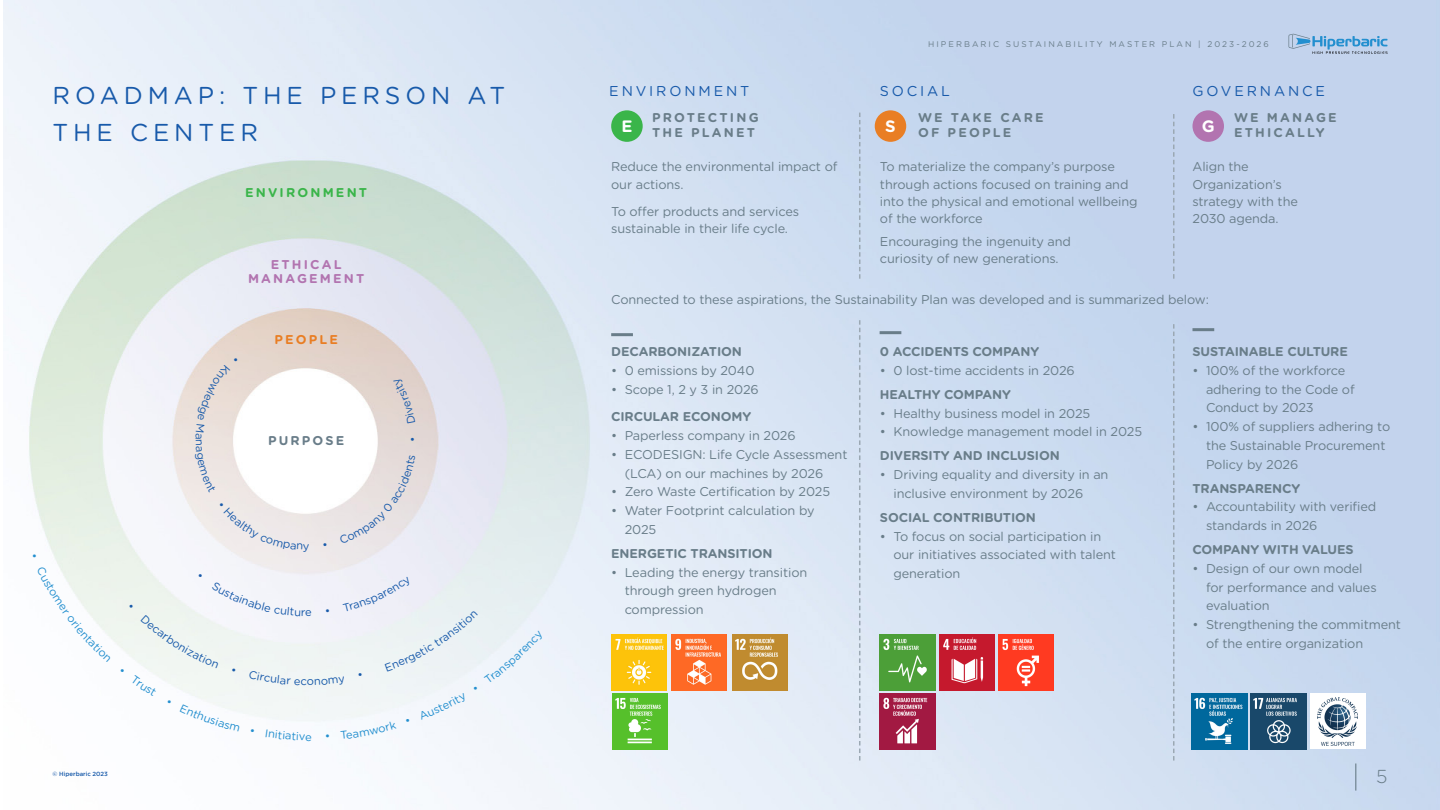
<style>
.page{position:relative;width:1440px;height:810px;background:#fff}
.page>*{position:absolute;margin:0;border:0;box-sizing:border-box;transform-origin:0 0}
.t1{font:24.45px/36.6px "Gotham Rounded";letter-spacing:.2em;color:#185aaa}
.t2{font:300 18.75px "Gotham Rounded";color:#697d89}
.t3{font:700 16.5px "Gotham Rounded";color:#fff}
.t4{font:14.25px "Gotham Rounded";letter-spacing:.2em;color:#185aaa}
.t5{font:12.75px/18.8px "Gotham Rounded";letter-spacing:-.01em;color:#697d89}
.t6{font:700 12.75px "Gotham Rounded";letter-spacing:-.01em;color:#697d89}
.t7{font:700 12.75px/15px "Gotham Rounded";letter-spacing:.17em;color:#697d89}
.t8{font:700 12.75px/13.5px "Gotham Rounded";letter-spacing:.17em;color:#b274b0;text-align:center}
.t9{font:700 12.75px "Gotham Rounded";letter-spacing:.17em;color:#3ab54a}
.t10{font:700 12.75px "Gotham Rounded";letter-spacing:.17em;color:#e97e24}
.t11{font:11.25px "Gotham Rounded";color:#185aaa}
.t12{font:8.25px "Gotham Rounded";letter-spacing:.25em;color:#697d89}
.t13{font:500 6px "Gotham";color:#185aaa}
</style>
<div class="page">
<img style="left:3px;top:1px;width:1437px;height:808px">
<svg style="left:859px;top:113px;width:1px;height:166px"></svg>
<svg style="left:859px;top:320px;width:1px;height:441px"></svg>
<svg style="left:1173px;top:114px;width:1px;height:165px"></svg>
<svg style="left:1173px;top:324px;width:1px;height:437px"></svg>
<div style="left:611px;top:110px;width:32px;height:32px;background:#3ab54a;border-radius:50%"></div>
<div style="left:1192px;top:110px;width:32px;height:32px;background:#b274b0;border-radius:50%"></div>
<div style="left:875px;top:110px;width:31px;height:32px;background:#e97e24;border-radius:50%"></div>
<hr style="left:611px;top:333px;width:22px;height:3px;background:#697d89">
<hr style="left:880px;top:331px;width:21px;height:3px;background:#697d89">
<hr style="left:1192px;top:328px;width:22px;height:3px;background:#697d89">
<img style="left:939px;top:635px;width:56px;height:55px">
<img style="left:880px;top:635px;width:55px;height:55px">
<img style="left:998px;top:635px;width:56px;height:55px">
<img style="left:880px;top:694px;width:55px;height:55px">
<img style="left:611px;top:635px;width:56px;height:55px">
<img style="left:1192px;top:694px;width:55px;height:55px">
<img style="left:612px;top:694px;width:56px;height:55px">
<img style="left:671px;top:635px;width:56px;height:55px">
<img style="left:1251px;top:694px;width:55px;height:55px">
<img style="left:732px;top:635px;width:56px;height:55px">
<svg style="left:1288px;top:34px;width:100px;height:20px;background:#99bcdd"></svg>
<svg style="left:1355px;top:764px;width:1px;height:27px"></svg>
<div style="left:1310px;top:694px;width:55px;height:55px;background:#fff"></div>
<img style="left:1318px;top:697px;width:40px;height:49px">
<svg style="left:195px;top:358px;width:43px;height:135px;background:#ebe1db"></svg>
<svg style="left:220px;top:502px;width:83px;height:48px;background:#efeaea"></svg>
<svg style="left:323px;top:543px;width:4px;height:3px"></svg>
<svg style="left:339px;top:455px;width:77px;height:89px"></svg>
<svg style="left:393px;top:377px;width:22px;height:47px"></svg>
<svg style="left:33px;top:554px;width:4px;height:4px"></svg>
<svg style="left:37px;top:566px;width:74px;height:97px"></svg>
<svg style="left:120px;top:573px;width:358px;height:168px"></svg>
<div style="left:484px;top:630px;width:60px;height:54px;background:#eff4fa"></div>
<p class="t1" style="left:52px;top:76px;width:454px">ROADMAP: THE PERSON AT<br>THE CENTER</p>
<p class="t9" style="left:245px;top:183px;width:123px">ENVIRONMENT</p>
<p class="t8" style="left:248px;top:257px;width:118px">ETHICAL<br>MANAGEMENT</p>
<p class="t10" style="left:274px;top:330px;width:65px">PEOPLE</p>
<p class="t7" style="left:268px;top:432px;width:78px">PURPOSE</p>
<p class="t11" style="left:303px;top:538px;width:8px">y</p>
<p class="t11" style="left:405px;top:442px;width:7px;rotate:-90deg">•</p>
<p class="t12" style="left:928px;top:38px;width:342px">HIPERBARIC SUSTAINABILITY MASTER PLAN | 2023-2026</p>
<p class="t4" style="left:609px;top:81px;width:142px">ENVIRONMENT</p>
<p class="t4" style="left:880px;top:81px;width:72px">SOCIAL</p>
<p class="t4" style="left:1192px;top:81px;width:134px">GOVERNANCE</p>
<p class="t3" style="left:621px;top:114px;width:13px">E</p>
<p class="t3" style="left:885px;top:114px;width:12px">S</p>
<p class="t3" style="left:1202px;top:114px;width:14px">G</p>
<p class="t7" style="left:652px;top:109px;width:108px">PROTECTING<br>THE PLANET</p>
<p class="t7" style="left:918px;top:109px;width:127px">WE TAKE CARE<br>OF PEOPLE</p>
<p class="t7" style="left:1234px;top:109px;width:104px">WE MANAGE<br>ETHICALLY</p>
<p class="t5" style="left:611px;top:158px;width:228px;line-height:17.2px">Reduce the environmental impact of our actions.</p>
<p class="t5" style="left:611px;top:202px;width:190px;line-height:17.2px">To offer products and services sustainable in their life cycle.</p>
<p class="t5" style="left:880px;top:157px;width:236px">To materialize the company’s purpose</p>
<p class="t5" style="left:880px;top:175px;width:259px;line-height:17.2px">through actions focused on training and into the physical and emotional wellbeing of the workforce</p>
<p class="t5" style="left:880px;top:232px;width:193px;line-height:17.2px">Encouraging the ingenuity and curiosity of new generations.</p>
<p class="t5" style="left:1192px;top:158px;width:107px;line-height:17.2px">Align the<br>Organization’s strategy with the<br>2030 agenda.</p>
<p class="t5" style="left:611px;top:289px;width:599px">Connected to these aspirations, the Sustainability Plan was developed and is summarized below:</p>
<p class="t6" style="left:611px;top:342px;width:132px">DECARBONIZATION</p>
<p class="t5" style="left:611px;top:360px;width:145px">• 0 emissions by 2040</p>
<p class="t5" style="left:611px;top:379px;width:149px">• Scope 1, 2 y 3 in 2026</p>
<p class="t6" style="left:611px;top:407px;width:142px">CIRCULAR ECONOMY</p>
<p class="t5" style="left:611px;top:426px;width:186px">• Paperless company in 2026</p>
<p class="t5" style="left:625px;top:444px;width:224px;text-indent:-14px">• ECODESIGN: Life Cycle Assessment (LCA) on our machines by 2026</p>
<p class="t5" style="left:611px;top:482px;width:220px">• Zero Waste Certification by 2025</p>
<p class="t5" style="left:625px;top:501px;width:191px;text-indent:-14px">• Water Footprint calculation by<br>2025</p>
<p class="t6" style="left:611px;top:544px;width:163px">ENERGETIC TRANSITION</p>
<p class="t5" style="left:625px;top:562px;width:184px;text-indent:-14px">• Leading the energy transition through green hydrogen compression</p>
<p class="t6" style="left:880px;top:342px;width:161px">0 ACCIDENTS COMPANY</p>
<p class="t5" style="left:880px;top:360px;width:196px">• 0 lost-time accidents in 2026</p>
<p class="t6" style="left:880px;top:385px;width:132px">HEALTHY COMPANY</p>
<p class="t5" style="left:880px;top:403px;width:212px">• Healthy business model in 2025</p>
<p class="t5" style="left:880px;top:422px;width:264px">• Knowledge management model in 2025</p>
<p class="t6" style="left:880px;top:446px;width:181px">DIVERSITY AND INCLUSION</p>
<p class="t5" style="left:893px;top:465px;width:216px;text-indent:-14px">• Driving equality and diversity in an inclusive environment by 2026</p>
<p class="t6" style="left:880px;top:508px;width:158px">SOCIAL CONTRIBUTION</p>
<p class="t5" style="left:893px;top:526px;width:224px;text-indent:-14px">• To focus on social participation in our initiatives associated with talent generation</p>
<p class="t6" style="left:1192px;top:342px;width:157px">SUSTAINABLE CULTURE</p>
<p class="t5" style="left:1206px;top:360px;width:150px;text-indent:-14px">• 100% of the workforce adhering to the Code of<br>Conduct by 2023</p>
<p class="t5" style="left:1206px;top:417px;width:186px;text-indent:-14px">• 100% of suppliers adhering to the Sustainable Procurement<br>Policy by 2026</p>
<p class="t6" style="left:1192px;top:479px;width:109px">TRANSPARENCY</p>
<p class="t5" style="left:1206px;top:497px;width:172px;text-indent:-14px">• Accountability with verified standards in 2026</p>
<p class="t6" style="left:1192px;top:540px;width:163px">COMPANY WITH VALUES</p>
<p class="t5" style="left:1206px;top:558px;width:172px;text-indent:-14px">• Design of our own model for performance and values evaluation</p>
<p class="t5" style="left:1206px;top:615px;width:197px;text-indent:-14px">• Strengthening the commitment of the entire organization</p>
<p class="t13" style="left:52px;top:771px;width:57px">© Hiperbaric 2023</p>
<p class="t2" style="left:1376px;top:764px;width:13px">5</p>
</div>
